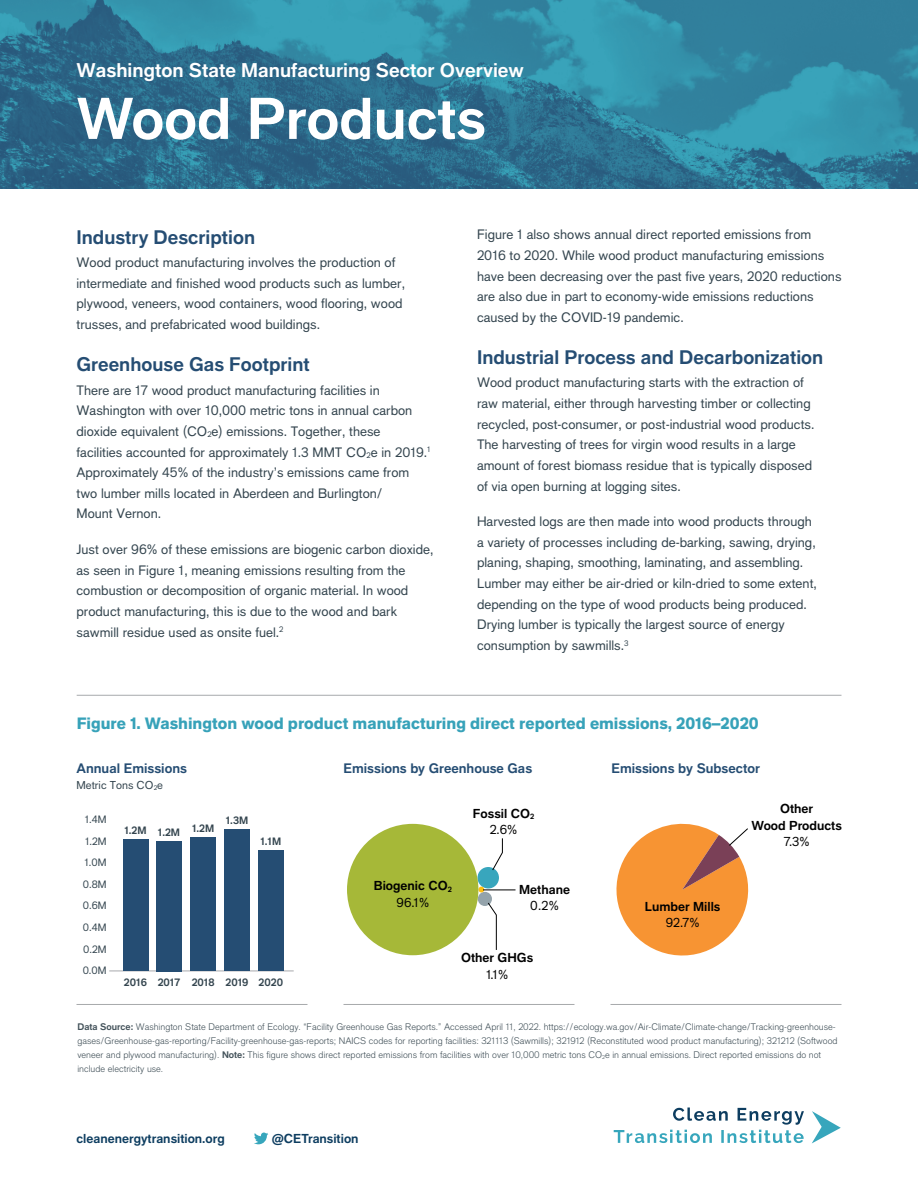
<style>
.page{position:relative;width:918px;height:1188px;background:#fff}
.page>*{position:absolute;margin:0;border:0;box-sizing:border-box;transform-origin:0 0}
.t1{font:700 57.75px "Applied Sans Pro";color:#fff}
.t2{font:700 19.5px "Applied Sans Pro";color:#fff}
.t3{font:700 19.35px "Applied Sans Pro";color:#254d73}
.t4{font:900 16.2px "Applied Sans Pro";color:#37a2b9}
.t5{font:700 13.5px "Applied Sans Pro";color:#254d73}
.t6{font:13.35px/20.5px "Applied Sans Pro";color:#34454f}
.t7{font:700 12.75px/16.5px "Applied Sans Pro";color:#000;text-align:center}
.t8{font:700 12.75px "Applied Sans Pro";color:#0d3d60}
.t9{font:12.75px "Applied Sans Pro";color:#000}
.t10{font:11.25px "Applied Sans Pro";color:#34454f}
.t11{font:700 10.5px "Applied Sans Pro";color:#34454f}
.t12{font:10.5px/21.8px "Applied Sans Pro";color:#34454f}
.t13{font:300 9.3px/13.8px "Applied Sans Pro";color:#43525a}
.s1{font-size:6.6px}
.s2{font-weight:400}
.s3{font-weight:700}
</style>
<div class="page">
<img style="left:0;top:0;width:918px;height:189px">
<svg style="left:254px;top:1133px;width:14px;height:11px"></svg>
<svg style="left:614px;top:1108px;width:190px;height:35px"></svg>
<svg style="left:812px;top:1111px;width:29px;height:32px"></svg>
<div style="left:477px;top:867px;width:22px;height:22px;background:#38a6bd;border-radius:50%"></div>
<div style="left:478px;top:892px;width:14px;height:14px;background:#94a3ab;border-radius:50%"></div>
<svg style="left:478px;top:887px;width:6px;height:5px"></svg>
<div style="left:347px;top:824px;width:131px;height:131px;background:#a6b838;border-radius:50%"></div>
<hr style="left:77px;top:695px;width:765px;height:1px;background:#a7a9ac">
<hr style="left:76px;top:1004px;width:232px;height:1px;background:#a7a9ac">
<hr style="left:344px;top:1004px;width:230px;height:1px;background:#a7a9ac">
<hr style="left:610px;top:1004px;width:232px;height:1px;background:#a7a9ac">
<hr style="left:109px;top:971px;width:185px;height:1px;background:#a7a9ac">
<svg style="left:488px;top:902px;width:9px;height:14px"></svg>
<hr style="left:496px;top:915px;width:1px;height:35px;background:#000">
<hr style="left:483px;top:890px;width:33px;height:1px;background:#000">
<svg style="left:616px;top:823px;width:133px;height:133px"></svg>
<div style="left:258px;top:850px;width:25px;height:121px;background:#254d73"></div>
<div style="left:224px;top:829px;width:25px;height:142px;background:#254d73"></div>
<div style="left:190px;top:838px;width:26px;height:133px;background:#254d73"></div>
<div style="left:156px;top:841px;width:25px;height:130px;background:#254d73"></div>
<div style="left:123px;top:839px;width:25px;height:132px;background:#254d73"></div>
<svg style="left:492px;top:838px;width:11px;height:33px"></svg>
<h2 class="t2" style="left:76px;top:58px;width:449px">Washington State Manufacturing Sector Overview</h2>
<h1 class="t1" style="left:76px;top:84px;width:411px">Wood Products</h1>
<h3 class="t3" style="left:76px;top:225px;width:180px">Industry Description</h3>
<p class="t6" style="left:76px;top:252px;width:330px">Wood product manufacturing involves the production of intermediate and finished wood products such as lumber, plywood, veneers, wood containers, wood flooring, wood trusses, and prefabricated wood buildings.</p>
<h3 class="t3" style="left:76px;top:352px;width:235px">Greenhouse Gas Footprint</h3>
<p class="t6" style="left:76px;top:380px;width:356px">There are 17 wood product manufacturing facilities in Washington with over 10,000 metric tons in annual carbon dioxide equivalent (CO<sub>2</sub>e) emissions. Together, these<br>facilities accounted for approximately 1.3 MMT CO<sub>2</sub>e in 2019.<sup>1<br></sup>Approximately 45% of the industry’s emissions came from two lumber mills located in Aberdeen and Burlington/<br>Mount Vernon.</p>
<p class="t6" style="left:76px;top:539px;width:359px">Just over 96% of these emissions are biogenic carbon dioxide, as seen in Figure 1, meaning emissions resulting from the combustion or decomposition of organic material. In wood product manufacturing, this is due to the wood and bark sawmill residue used as onsite fuel.<sup>2</sup></p>
<p class="t6" style="left:477px;top:224px;width:366px">Figure 1 also shows annual direct reported emissions from 2016 to 2020. While wood product manufacturing emissions have been decreasing over the past five years, 2020 reductions are also due in part to economy-wide emissions reductions caused by the COVID-19 pandemic.</p>
<h3 class="t3" style="left:477px;top:345px;width:348px">Industrial Process and Decarbonization</h3>
<p class="t6" style="left:477px;top:372px;width:339px">Wood product manufacturing starts with the extraction of raw material, either through harvesting timber or collecting recycled, post-consumer, or post-industrial wood products.<br>The harvesting of trees for virgin wood results in a large amount of forest biomass residue that is typically disposed of via open burning at logging sites.</p>
<p class="t6" style="left:477px;top:511px;width:341px">Harvested logs are then made into wood products through a variety of processes including de-barking, sawing, drying, planing, shaping, smoothing, laminating, and assembling.<br>Lumber may either be air-dried or kiln-dried to some extent, depending on the type of wood products being produced.<br>Drying lumber is typically the largest source of energy consumption by sawmills.<sup>3</sup></p>
<p class="t4" style="left:77px;top:713px;width:684px">Figure 1. Washington wood product manufacturing direct reported emissions, 2016–2020</p>
<p class="t5" style="left:76px;top:760px;width:112px">Annual Emissions</p>
<p class="t10" style="left:76px;top:779px;width:88px">Metric Tons CO<span class="s1">2</span>e</p>
<p class="t5" style="left:344px;top:760px;width:190px">Emissions by Greenhouse Gas</p>
<p class="t5" style="left:611px;top:760px;width:150px">Emissions by Subsector</p>
<p class="t12" style="left:85px;top:808px;width:23px">1.4M</p>
<p class="t12" style="left:85px;top:830px;width:23px">1.2M</p>
<p class="t12" style="left:84px;top:851px;width:24px">1.0M</p>
<p class="t12" style="left:83px;top:873px;width:25px">0.8M<br>0.6M</p>
<p class="t12" style="left:83px;top:917px;width:25px">0.4M</p>
<p class="t12" style="left:83px;top:939px;width:25px">0.2M</p>
<p class="t12" style="left:83px;top:959px;width:25px">0.0M</p>
<p class="t11" style="left:124px;top:824px;width:24px">1.2M</p>
<p class="t11" style="left:158px;top:826px;width:24px">1.2M</p>
<p class="t11" style="left:192px;top:822px;width:24px">1.2M</p>
<p class="t11" style="left:226px;top:814px;width:24px">1.3M</p>
<p class="t11" style="left:260px;top:835px;width:22px">1.1M</p>
<p class="t11" style="left:124px;top:976px;width:24px">2016</p>
<p class="t11" style="left:158px;top:976px;width:24px">2017</p>
<p class="t11" style="left:192px;top:976px;width:24px">2018</p>
<p class="t11" style="left:226px;top:976px;width:24px">2019</p>
<p class="t11" style="left:259px;top:976px;width:26px">2020</p>
<p class="t7" style="left:473px;top:805px;width:63px">Fossil CO<sub>2<br></sub><span class="s2">2.6%</span></p>
<p class="t7" style="left:374px;top:878px;width:79px">Biogenic CO<sub>2<br></sub><span class="s2">96.1%</span></p>
<p class="t7" style="left:519px;top:881px;width:52px">Methane</p>
<p class="t9" style="left:530px;top:898px;width:30px">0.2%</p>
<p class="t7" style="left:461px;top:950px;width:74px">Other GHGs</p>
<p class="t9" style="left:486px;top:967px;width:24px">1.1%</p>
<p class="t7" style="left:645px;top:898px;width:77px">Lumber Mills</p>
<p class="t9" style="left:666px;top:915px;width:35px">92.7%</p>
<p class="t7" style="left:752px;top:800px;width:92px">Other<br>Wood Products</p>
<p class="t9" style="left:784px;top:834px;width:27px">7.3%</p>
<p class="t13" style="left:77px;top:1020px;width:762px"><span class="s3">Data Source:</span> Washington State Department of Ecology. “Facility Greenhouse Gas Reports.” Accessed April 11, 2022. https://ecology.wa.gov/Air-Climate/Climate-change/Tracking-greenhouse&shy;gases/Greenhouse-gas-reporting/Facility-greenhouse-gas-reports; NAICS codes for reporting facilities: 321113 (Sawmills); 321912 (Reconstituted wood product manufacturing); 321212 (Softwood veneer and plywood manufacturing). <span class="s3">Note:</span> This figure shows direct reported emissions from facilities with over 10,000 metric tons CO<sub>2</sub>e in annual emissions. Direct reported emissions do not include electricity use.</p>
<p class="t8" style="left:76px;top:1131px;width:150px">cleanenergytransition.org</p>
<p class="t8" style="left:272px;top:1131px;width:88px">@CETransition</p>
</div>
